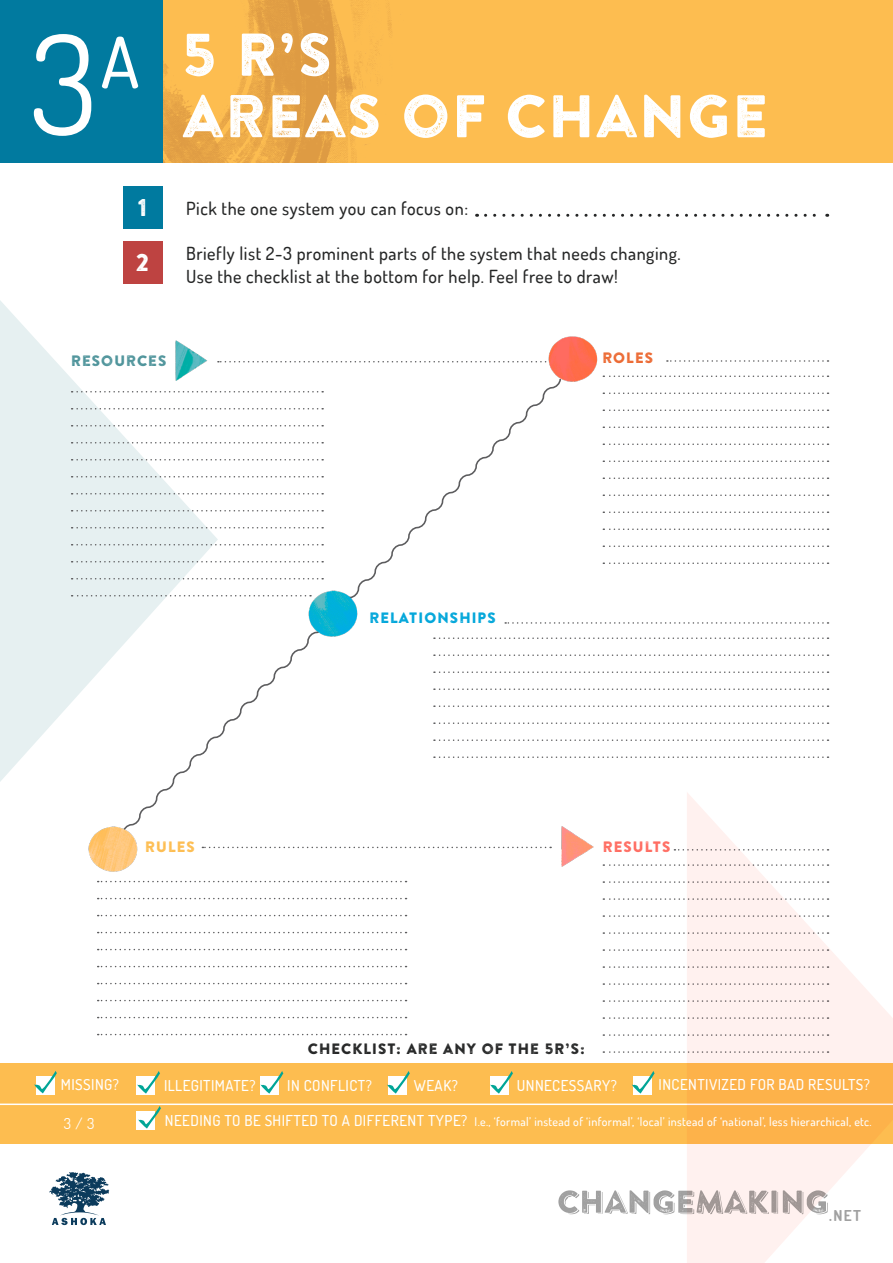
<style>
.page{position:relative;width:893px;height:1263px;background:#fff}
.page>*{position:absolute;margin:0;border:0;box-sizing:border-box;transform-origin:0 0}
.t1{font:138.15px "Dosis";color:#fff}
.t2{font:60px/61.5px "Brandon Printed One";color:#fff}
.t3{font:24.3px "Brandon Printed One";color:#fff}
.t4{font:500 18px "Dosis";letter-spacing:.03em;color:#252626}
.t5{font:500 15px "Dosis";letter-spacing:.03em;color:#fff}
.t6{font:15px "Brandon Printed One";letter-spacing:.03em;color:#252626}
.t7{font:15px "Brandon Printed One";letter-spacing:.03em;color:#00a6da}
.t8{font:15px "Brandon Printed One";letter-spacing:.03em;color:#4d939a}
.t9{font:15px "Brandon Printed One";letter-spacing:.03em;color:#ff6b60}
.t10{font:15px "Brandon Printed One";letter-spacing:.03em;color:#ec6a33}
.t11{font:15px "Brandon Printed One";letter-spacing:.03em;color:#fdbd50}
.t12{font:700 15px "Dosis";color:#a0a0a0}
.t13{font:15px "Dosis";color:#fff}
.t14{font:500 12px "Dosis";letter-spacing:.03em;color:#fff}
.s1{font-size:15px}
</style>
<div class="page">
<svg style="left:558px;top:1190px;width:129px;height:24px"></svg>
<svg style="left:49px;top:1172px;width:60px;height:53px"></svg>
<div style="left:0;top:1063px;width:893px;height:81px;background:#fdbd50"></div>
<div style="left:36px;top:1076px;width:19px;height:18px;background:#fff"></div>
<div style="left:137px;top:1111px;width:18px;height:19px;background:#fff"></div>
<div style="left:633px;top:1076px;width:18px;height:18px;background:#fff"></div>
<svg style="left:0;top:300px;width:218px;height:482px;fill:#e6f0f1"></svg>
<div style="left:0;top:0;width:893px;height:162px;background:#fdbd50"></div>
<img style="left:162px;top:0;width:230px;height:162px">
<div style="left:0;top:0;width:162px;height:162px;background:#017a9f"></div>
<svg style="left:486px;top:214px;width:342px;height:3px"></svg>
<div style="left:123px;top:186px;width:39px;height:43px;background:#007a9f"></div>
<div style="left:123px;top:241px;width:39px;height:43px;background:#be4341"></div>
<svg style="left:121px;top:377px;width:440px;height:448px"></svg>
<svg style="left:218px;top:361px;width:324px;height:1px"></svg>
<svg style="left:202px;top:847px;width:349px;height:1px"></svg>
<svg style="left:72px;top:391px;width:251px;height:1px"></svg>
<svg style="left:603px;top:375px;width:225px;height:2px"></svg>
<svg style="left:603px;top:864px;width:82px;height:2px"></svg>
<svg style="left:434px;top:637px;width:394px;height:2px"></svg>
<svg style="left:98px;top:881px;width:309px;height:1px"></svg>
<svg style="left:667px;top:360px;width:161px;height:2px"></svg>
<svg style="left:505px;top:622px;width:323px;height:2px"></svg>
<svg style="left:72px;top:408px;width:251px;height:1px"></svg>
<svg style="left:603px;top:392px;width:225px;height:2px"></svg>
<svg style="left:603px;top:881px;width:82px;height:2px"></svg>
<svg style="left:434px;top:654px;width:394px;height:2px"></svg>
<svg style="left:98px;top:898px;width:309px;height:1px"></svg>
<svg style="left:72px;top:425px;width:251px;height:1px"></svg>
<svg style="left:603px;top:409px;width:225px;height:2px"></svg>
<svg style="left:603px;top:898px;width:82px;height:2px"></svg>
<svg style="left:434px;top:671px;width:394px;height:2px"></svg>
<svg style="left:98px;top:915px;width:309px;height:1px"></svg>
<svg style="left:72px;top:442px;width:251px;height:1px"></svg>
<svg style="left:603px;top:426px;width:225px;height:2px"></svg>
<svg style="left:603px;top:915px;width:82px;height:2px"></svg>
<svg style="left:434px;top:688px;width:394px;height:2px"></svg>
<svg style="left:98px;top:932px;width:309px;height:1px"></svg>
<svg style="left:72px;top:459px;width:251px;height:1px"></svg>
<svg style="left:603px;top:443px;width:225px;height:2px"></svg>
<svg style="left:603px;top:932px;width:82px;height:2px"></svg>
<svg style="left:434px;top:705px;width:394px;height:2px"></svg>
<svg style="left:98px;top:949px;width:309px;height:1px"></svg>
<svg style="left:72px;top:476px;width:251px;height:1px"></svg>
<svg style="left:603px;top:460px;width:225px;height:2px"></svg>
<svg style="left:603px;top:949px;width:82px;height:2px"></svg>
<svg style="left:434px;top:722px;width:394px;height:2px"></svg>
<svg style="left:98px;top:966px;width:309px;height:1px"></svg>
<svg style="left:72px;top:493px;width:251px;height:1px"></svg>
<svg style="left:603px;top:477px;width:225px;height:2px"></svg>
<svg style="left:603px;top:966px;width:82px;height:2px"></svg>
<svg style="left:434px;top:739px;width:394px;height:2px"></svg>
<svg style="left:98px;top:983px;width:309px;height:1px"></svg>
<svg style="left:98px;top:1017px;width:309px;height:1px"></svg>
<svg style="left:72px;top:510px;width:251px;height:1px"></svg>
<svg style="left:603px;top:494px;width:225px;height:2px"></svg>
<svg style="left:603px;top:983px;width:82px;height:2px"></svg>
<svg style="left:434px;top:756px;width:394px;height:2px"></svg>
<svg style="left:98px;top:1000px;width:309px;height:1px"></svg>
<svg style="left:98px;top:1034px;width:309px;height:1px"></svg>
<svg style="left:72px;top:527px;width:251px;height:1px"></svg>
<svg style="left:603px;top:511px;width:225px;height:2px"></svg>
<svg style="left:603px;top:1000px;width:82px;height:2px"></svg>
<svg style="left:72px;top:544px;width:251px;height:1px"></svg>
<svg style="left:603px;top:528px;width:225px;height:2px"></svg>
<svg style="left:603px;top:1017px;width:82px;height:2px"></svg>
<svg style="left:72px;top:561px;width:251px;height:1px"></svg>
<svg style="left:603px;top:545px;width:225px;height:2px"></svg>
<svg style="left:603px;top:1034px;width:82px;height:2px"></svg>
<svg style="left:72px;top:578px;width:251px;height:1px"></svg>
<svg style="left:603px;top:562px;width:225px;height:2px"></svg>
<svg style="left:603px;top:1051px;width:82px;height:2px"></svg>
<svg style="left:72px;top:595px;width:232px;height:1px"></svg>
<hr style="left:0;top:1103px;width:893px;height:2px;background:#fff">
<svg style="left:687px;top:793px;width:206px;height:470px;fill:#fff1ef"></svg>
<svg style="left:34px;top:1071px;width:23px;height:22px"></svg>
<svg style="left:137px;top:1071px;width:23px;height:23px"></svg>
<svg style="left:260px;top:1071px;width:23px;height:23px"></svg>
<svg style="left:387px;top:1071px;width:23px;height:23px"></svg>
<svg style="left:490px;top:1071px;width:23px;height:23px"></svg>
<svg style="left:632px;top:1071px;width:23px;height:22px"></svg>
<svg style="left:138px;top:1106px;width:23px;height:22px"></svg>
<img style="left:166px;top:329px;width:43px;height:59px">
<img style="left:544px;top:336px;width:54px;height:46px">
<img style="left:304px;top:590px;width:55px;height:49px">
<img style="left:88px;top:825px;width:50px;height:47px">
<img style="left:556px;top:823px;width:47px;height:44px">
<p class="t1" style="left:30px;top:-6px;width:111px">3<sup>A</sup></p>
<p class="t3" style="left:137px;top:192px;width:12px">1</p>
<p class="t3" style="left:136px;top:247px;width:16px">2</p>
<p class="t2" style="left:182px;top:23px;width:589px">5 R’S<br>AREAS OF CHANGE</p>
<p class="t4" style="left:186px;top:196px;width:283px">Pick the one system you can focus on:</p>
<p class="t4" style="left:186px;top:242px;width:496px">Briefly list 2-3 prominent parts of the system that needs changing.</p>
<p class="t4" style="left:186px;top:264px;width:433px">Use the checklist at the bottom for help. Feel free to draw!</p>
<p class="t8" style="left:71px;top:351px;width:97px">RESOURCES</p>
<p class="t10" style="left:602px;top:348px;width:53px">ROLES</p>
<p class="t7" style="left:369px;top:609px;width:128px">RELATIONSHIPS</p>
<p class="t11" style="left:145px;top:838px;width:52px">RULES</p>
<p class="t9" style="left:603px;top:837px;width:70px">RESULTS</p>
<p class="t6" style="left:308px;top:1040px;width:279px">CHECKLIST: ARE ANY OF THE 5R’S:</p>
<p class="t5" style="left:61px;top:1075px;width:60px">MISSING?</p>
<p class="t5" style="left:164px;top:1075px;width:93px">ILLEGITIMATE?</p>
<p class="t5" style="left:287px;top:1075px;width:86px">IN CONFLICT?</p>
<p class="t5" style="left:414px;top:1075px;width:46px">WEAK?</p>
<p class="t5" style="left:517px;top:1075px;width:101px">UNNECESSARY?</p>
<p class="t5" style="left:659px;top:1075px;width:213px">INCENTIVIZED FOR BAD RESULTS?</p>
<p class="t13" style="left:64px;top:1113px;width:32px">3/3</p>
<p class="t14" style="left:165px;top:1113px;width:708px"><span class="s1">NEEDING TO BE SHIFTED TO A DIFFERENT TYPE?</span> I.e., ‘formal’ instead of ‘informal’, ‘local’ instead of ‘national’, less hierarchical, etc.</p>
<p class="t12" style="left:829px;top:1206px;width:33px">.NET</p>
</div>
